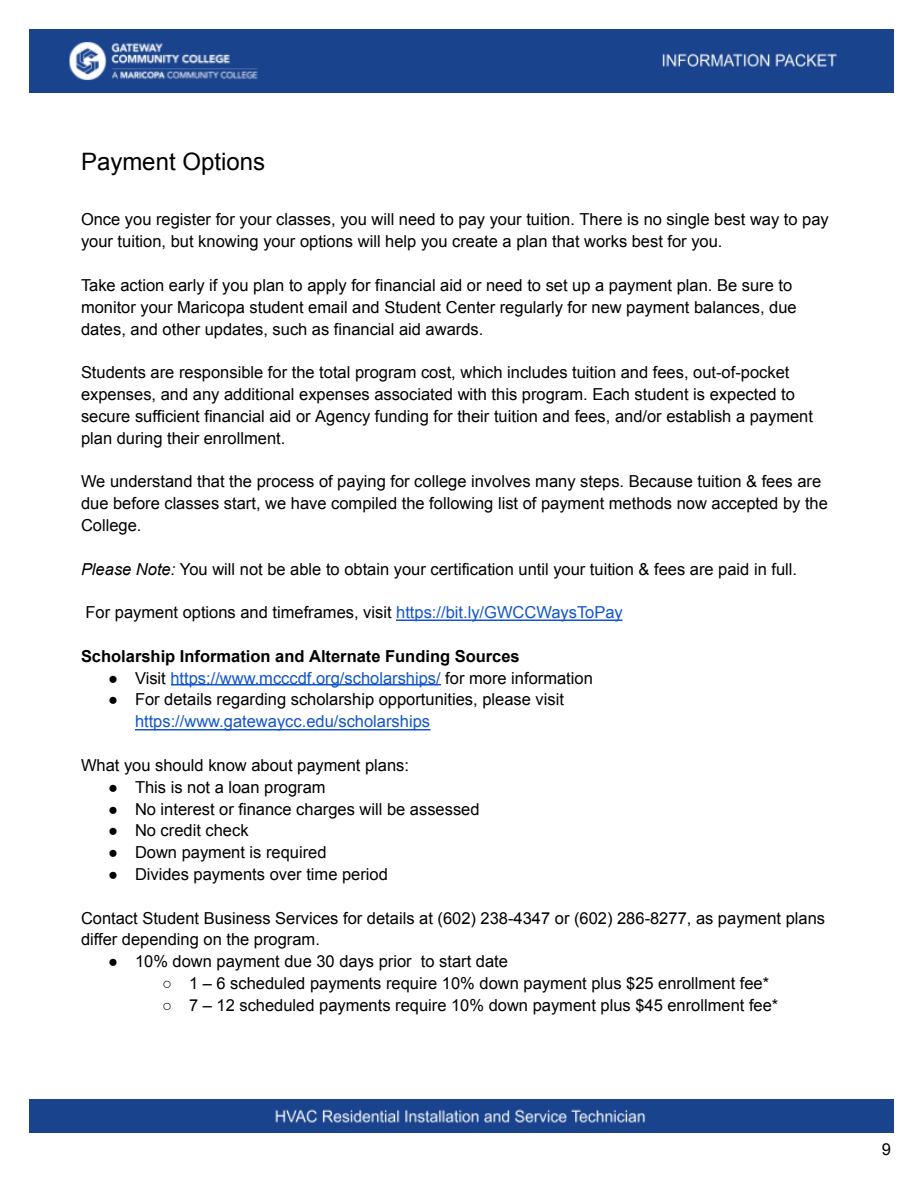
<style>
.page{position:relative;width:918px;height:1188px;background:#fff}
.page>*{position:absolute;margin:0;border:0;box-sizing:border-box;transform-origin:0 0}
.t1{font:24px "Arial";color:#000}
.t2{font:16.5px/21.8px "Arial";color:#000}
.t3{font:16.5px "Arial";color:#15c}
.t4{font:700 16.5px "Arial";color:#000}
.s1{font-style:italic}
.s2{color:#15c}
.s3{color:#000}
</style>
<div class="page">
<hr style="left:396px;top:619px;width:226px;height:2px;background:#15c">
<hr style="left:171px;top:684px;width:270px;height:2px;background:#15c">
<hr style="left:135px;top:729px;width:295px;height:2px;background:#15c">
<img style="left:29px;top:29px;width:864px;height:63px">
<img style="left:29px;top:1099px;width:864px;height:34px">
<h1 class="t1" style="left:81px;top:148px;width:186px">Payment Options</h1>
<p class="t2" style="left:81px;top:209px;width:749px">Once you register for your classes, you will need to pay your tuition. There is no single best way to pay your tuition, but knowing your options will help you create a plan that works best for you.</p>
<p class="t2" style="left:81px;top:274px;width:717px">Take action early if you plan to apply for financial aid or need to set up a payment plan. Be sure to monitor your Maricopa student email and Student Center regularly for new payment balances, due dates, and other updates, such as financial aid awards.</p>
<p class="t2" style="left:81px;top:362px;width:734px">Students are responsible for the total program cost, which includes tuition and fees, out-of-pocket expenses, and any additional expenses associated with this program. Each student is expected to secure sufficient financial aid or Agency funding for their tuition and fees, and/or establish a payment plan during their enrollment.</p>
<p class="t2" style="left:81px;top:471px;width:748px">We understand that the process of paying for college involves many steps. Because tuition &amp; fees are due before classes start, we have compiled the following list of payment methods now accepted by the<br>College.</p>
<p class="t2" style="left:81px;top:558px;width:718px"><span class="s1">Please Note:</span> You will not be able to obtain your certification until your tuition &amp; fees are paid in full.</p>
<p class="t2" style="left:86px;top:602px;width:539px">For payment options and timeframes, visit <span class="s2">https://bit.ly/GWCCWaysToPay</span></p>
<p class="t4" style="left:81px;top:647px;width:440px">Scholarship Information and Alternate Funding Sources</p>
<p class="t3" style="left:108px;top:669px;width:486px"><span class="s3">● Visit</span> https://www.mcccdf.org/scholarships/ <span class="s3">for more information</span></p>
<p class="t2" style="left:108px;top:689px;width:457px">● For details regarding scholarship opportunities, please visit</p>
<p class="t3" style="left:135px;top:712px;width:297px">https://www.gatewaycc.edu/scholarships</p>
<p class="t2" style="left:81px;top:754px;width:330px">What you should know about payment plans:</p>
<p class="t2" style="left:108px;top:776px;width:219px">● This is not a loan program</p>
<p class="t2" style="left:108px;top:798px;width:373px">● No interest or finance charges will be assessed</p>
<p class="t2" style="left:108px;top:820px;width:142px">● No credit check</p>
<p class="t2" style="left:108px;top:842px;width:220px">● Down payment is required</p>
<p class="t2" style="left:108px;top:863px;width:281px">● Divides payments over time period</p>
<p class="t2" style="left:81px;top:907px;width:746px">Contact Student Business Services for details at (602) 238-4347 or (602) 286-8277, as payment plans differ depending on the program.</p>
<p class="t2" style="left:108px;top:951px;width:402px">● 10% down payment due 30 days prior to start date</p>
<p class="t2" style="left:162px;top:973px;width:609px">○ 1 – 6 scheduled payments require 10% down payment plus $25 enrollment fee*</p>
<p class="t2" style="left:162px;top:994px;width:618px">○ 7 – 12 scheduled payments require 10% down payment plus $45 enrollment fee*</p>
<p class="t2" style="left:882px;top:1138px;width:11px">9</p>
</div>
